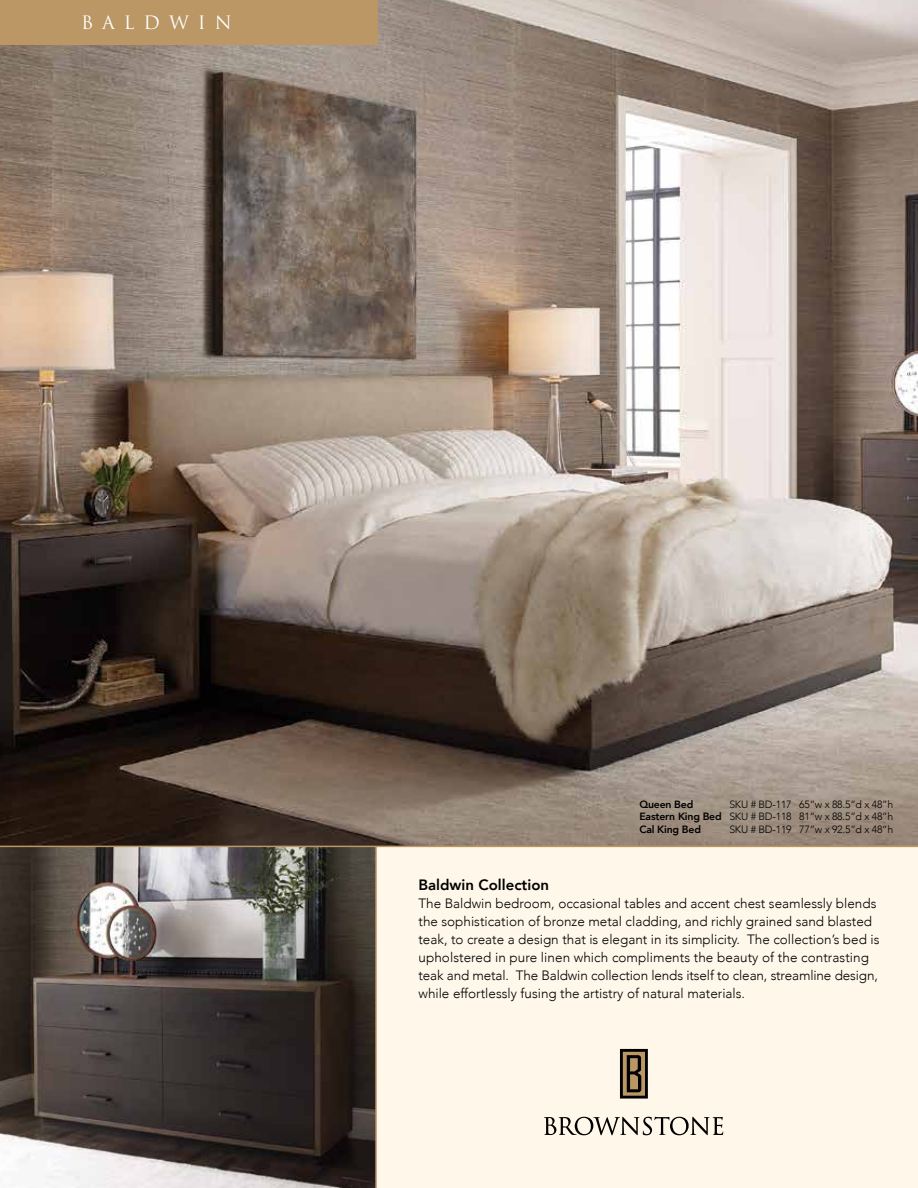
<style>
.page{position:relative;width:918px;height:1188px;background:#fff}
.page>*{position:absolute;margin:0;border:0;box-sizing:border-box;transform-origin:0 0}
.t1{font:18px "Trajan";letter-spacing:.5em;color:#fff}
.t2{font:800 15px "Avenir";color:#000}
.t3{font:300 13.5px/18px "Avenir";color:#000}
.t4{font:300 10.5px/12.6px "Avenir";letter-spacing:-.02em;color:#000;text-align:justify}
.t5{font:800 10.5px "Avenir";letter-spacing:-.02em;color:#000}
.s1{font-weight:800}
</style>
<div class="page">
<img style="left:0;top:0;width:918px;height:846px">
<div style="left:376px;top:847px;width:542px;height:341px;background:#fff7e9"></div>
<div style="left:0;top:0;width:378px;height:44px;background:#ba9765"></div>
<img style="left:0;top:847px;width:375px;height:341px">
<hr style="left:0;top:846px;width:918px;height:1px;background:#ba9765">
<svg style="left:620px;top:1049px;width:28px;height:50px"></svg>
<svg style="left:544px;top:1117px;width:179px;height:18px"></svg>
<hr style="left:375px;top:846px;width:2px;height:342px;background:#ba9765">
<h1 class="t1" style="left:81px;top:11px;width:152px">BALDWIN</h1>
<p class="t5" style="left:639px;top:796px;width:56px">Queen Bed</p>
<p class="t4" style="left:639px;top:798px;width:256px;text-indent:90px">SKU # BD-117 65”w x 88.5”d x 48”h <span class="s1">Eastern King Bed</span> SKU # BD-118 81”w x 88.5”d x 48”h <span class="s1">Cal King Bed</span></p>
<p class="t4" style="left:729px;top:823px;width:166px">SKU # BD-119 77”w x 92.5”d x 48”h</p>
<p class="t2" style="left:418px;top:873px;width:132px">Baldwin Collection</p>
<p class="t3" style="left:418px;top:894px;width:462px">The Baldwin bedroom, occasional tables and accent chest seamlessly blends the sophistication of bronze metal cladding, and richly grained sand blasted teak, to create a design that is elegant in its simplicity. The collection’s bed is upholstered in pure linen which compliments the beauty of the contrasting teak and metal. The Baldwin collection lends itself to clean, streamline design, while effortlessly fusing the artistry of natural materials.</p>
</div>
